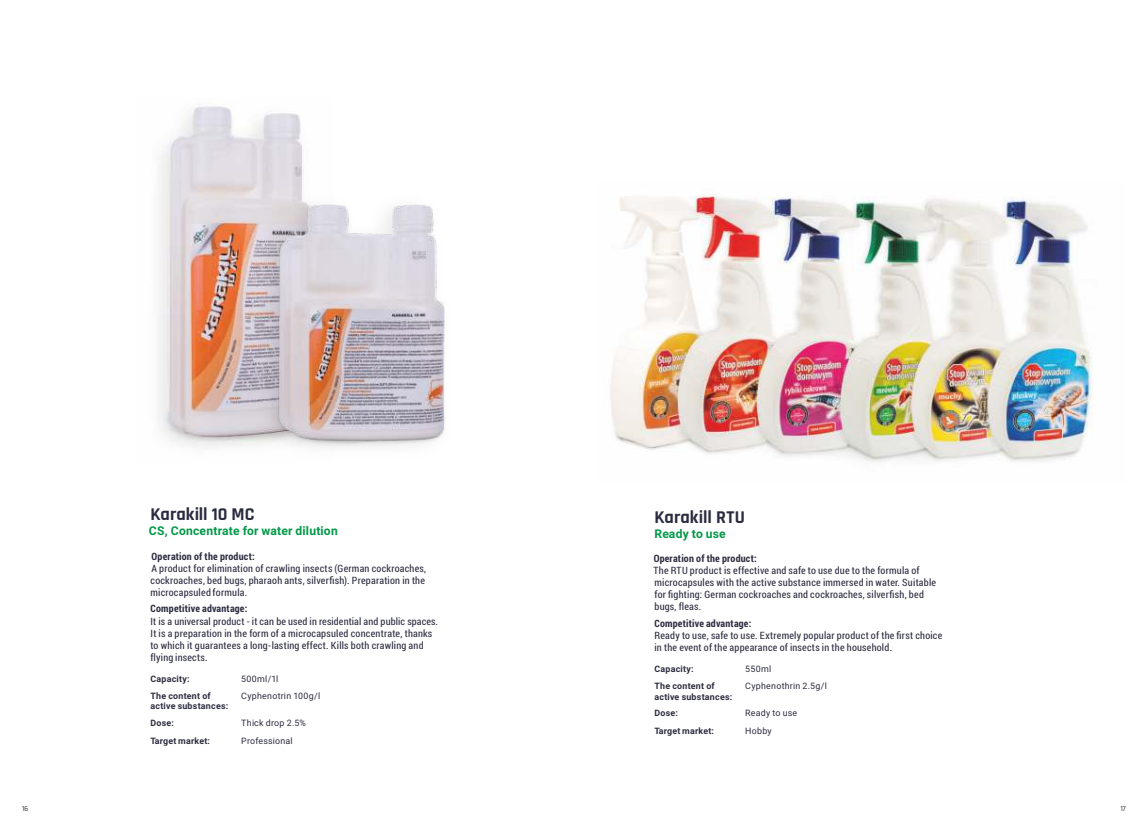
<style>
.page{position:relative;width:1148px;height:833px;background:#fff}
.page>*{position:absolute;margin:0;border:0;box-sizing:border-box;transform-origin:0 0}
.t1{font:700 18.12px "Rajdhani";color:#2b2b3f}
.t2{font:700 12.12px "Roboto";letter-spacing:.02em;color:#009846}
.t3{font:10.12px/12.1px "Roboto Condensed";letter-spacing:.02em;color:#2b2b3f}
.t4{font:700 10.12px "Roboto Condensed";letter-spacing:.02em;color:#2b2b3f}
.t5{font:700 8.88px/10.6px "Roboto";letter-spacing:.025em;color:#2b2b3f}
.t6{font:8.88px "Roboto";letter-spacing:.025em;color:#2b2b3f}
.t7{font:500 7.5px "Rajdhani";color:#2b2a29}
</style>
<div class="page">
<img style="left:158px;top:106px;width:145px;height:341px">
<img style="left:255px;top:189px;width:190px;height:258px">
<img style="left:610px;top:195px;width:483px;height:267px">
<p class="t7" style="left:22px;top:804px;width:8px">16</p>
<h1 class="t1" style="left:150px;top:503px;width:105px">Karakill 10 MC</h1>
<p class="t2" style="left:149px;top:526px;width:190px">CS, Concentrate for water dilution</p>
<p class="t4" style="left:152px;top:549px;width:105px">Operation of the product:</p>
<p class="t3" style="left:150px;top:561px;width:277px;text-align:justify">A product for elimination of crawling insects (German cockroaches, cockroaches, bed bugs, pharaoh ants, silverfish). Preparation in the microcapsuledformula.</p>
<p class="t4" style="left:150px;top:601px;width:98px">Competitive advantage:</p>
<p class="t3" style="left:150px;top:614px;width:289px">It is a universal product - it can be used in residential and public spaces.<br>It is a preparation in the form of a microcapsuled concentrate, thanks to which it guarantees a long-lasting effect. Kills both crawling and flying insects.</p>
<p class="t5" style="left:150px;top:674px;width:41px">Capacity:</p>
<p class="t6" style="left:241px;top:675px;width:38px">500ml/1l</p>
<p class="t5" style="left:150px;top:691px;width:79px">The content of active substances:</p>
<p class="t6" style="left:241px;top:692px;width:80px">Cyphenotrin 100g/l</p>
<p class="t5" style="left:150px;top:718px;width:25px">Dose:</p>
<p class="t6" style="left:241px;top:719px;width:66px">Thick drop 2.5%</p>
<p class="t5" style="left:150px;top:736px;width:61px">Target market:</p>
<p class="t6" style="left:241px;top:737px;width:53px">Professional</p>
<h1 class="t1" style="left:654px;top:505px;width:92px">Karakill RTU</h1>
<p class="t2" style="left:654px;top:528px;width:73px">Ready to use</p>
<p class="t4" style="left:653px;top:551px;width:105px">Operation of the product:</p>
<p class="t3" style="left:653px;top:564px;width:284px">The RTU product is effective and safe to use due to the formula of microcapsules with the active substance immersed in water. Suitable for fighting: German cockroaches and cockroaches, silverfish, bed bugs, fleas.</p>
<p class="t4" style="left:654px;top:616px;width:98px">Competitive advantage:</p>
<p class="t3" style="left:654px;top:629px;width:289px">Ready to use, safe to use. Extremely popular product of the first choice in the event of the appearance of insects in the household.</p>
<p class="t5" style="left:654px;top:664px;width:41px">Capacity:</p>
<p class="t6" style="left:745px;top:665px;width:27px">550ml</p>
<p class="t5" style="left:654px;top:681px;width:79px">The content of active substances:</p>
<p class="t6" style="left:745px;top:682px;width:83px">Cyphenothrin 2.5g/l</p>
<p class="t5" style="left:654px;top:708px;width:25px">Dose:</p>
<p class="t6" style="left:745px;top:709px;width:53px">Ready to use</p>
<p class="t5" style="left:654px;top:726px;width:61px">Target market:</p>
<p class="t6" style="left:745px;top:727px;width:28px">Hobby</p>
<p class="t7" style="left:1120px;top:804px;width:7px">17</p>
</div>
